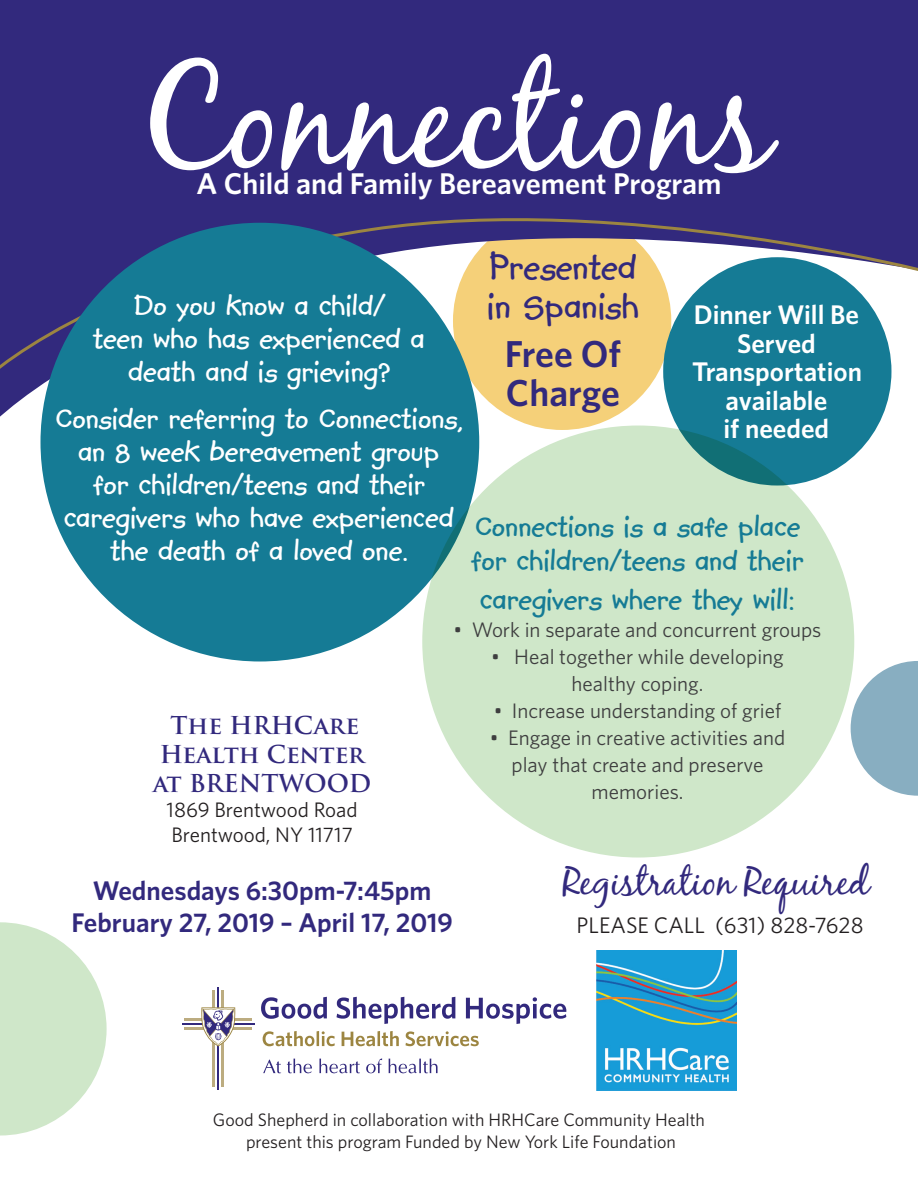
<style>
.page{position:relative;width:918px;height:1188px;background:#fff}
.page>*{position:absolute;margin:0;border:0;box-sizing:border-box;transform-origin:0 0}
.t1{font:145.5px "Black Jack";color:#fff}
.t2{font:700 40.5px/39px "Kidprint";color:#32297d}
.t3{font:39px "Black Jack";color:#32297d}
.t4{font:600 37.5px/39px "Whitney";color:#32297d}
.t5{font:700 33px/33px "Kidprint";color:#fff;text-align:center}
.t6{font:700 33px/34.5px "Kidprint";color:#157b95}
.t7{font:600 30px "Whitney";color:#fff}
.t8{font:600 27px "Whitney";color:#32297d}
.t9{font:600 27px/28.5px "Whitney";color:#fff;text-align:center}
.t10{font:700 24px "Trajan Pro";color:#32297d}
.t11{font:22.5px "Whitney";color:#231f20}
.t12{font:21px/27px "Whitney";color:#3e3e3f;text-align:center}
.t13{font:21px "Whitney";color:#231f20}
.t14{font:18px "Whitney";color:#231f20}
</style>
<div class="page">
<div style="left:0;top:0;width:918px;height:429px;background:#32297d"></div>
<svg style="left:0;top:189px;width:918px;height:198px"></svg>
<svg style="left:851px;top:661px;width:67px;height:135px"></svg>
<svg style="left:0;top:922px;width:107px;height:214px"></svg>
<div style="left:40px;top:223px;width:439px;height:439px;background:#157b95;border-radius:50%"></div>
<div style="left:663px;top:257px;width:228px;height:229px;background:#157b95;border-radius:50%"></div>
<div style="left:422px;top:426px;width:432px;height:432px;background:#cfe7c9;border-radius:50%"></div>
<svg style="left:263px;top:1060px;width:18px;height:13px"></svg>
<svg style="left:287px;top:1059px;width:25px;height:14px"></svg>
<svg style="left:319px;top:1059px;width:41px;height:14px"></svg>
<svg style="left:366px;top:1058px;width:16px;height:15px"></svg>
<svg style="left:389px;top:1059px;width:49px;height:14px"></svg>
<svg style="left:263px;top:1031px;width:72px;height:15px"></svg>
<svg style="left:342px;top:1031px;width:57px;height:15px"></svg>
<svg style="left:406px;top:1031px;width:73px;height:15px"></svg>
<svg style="left:261px;top:997px;width:66px;height:22px"></svg>
<svg style="left:337px;top:997px;width:118px;height:27px"></svg>
<svg style="left:466px;top:997px;width:100px;height:27px"></svg>
<hr style="left:185px;top:1019px;width:66px;height:1px;background:#bcac80">
<hr style="left:185px;top:1028px;width:66px;height:1px;background:#bcac80">
<hr style="left:213px;top:990px;width:2px;height:96px;background:#bcac80">
<hr style="left:222px;top:990px;width:2px;height:96px;background:#bcac80">
<hr style="left:217px;top:987px;width:2px;height:102px;background:#32297d">
<hr style="left:182px;top:1023px;width:72px;height:2px;background:#32297d">
<svg style="left:201px;top:1007px;width:35px;height:39px"></svg>
<img style="left:596px;top:950px;width:140px;height:141px">
<p class="t1" style="left:140px;top:30px;width:634px">Connections</p>
<p class="t7" style="left:196px;top:166px;width:527px">A Child and Family Bereavement Program</p>
<p class="t2" style="left:487px;top:247px;width:154px">Presented in Spanish</p>
<p class="t4" style="left:505px;top:333px;width:117px">Free Of<br>Charge</p>
<p class="t5" style="left:93px;top:289px;width:333px">Do you know a child/<br>teen who has experienced a death and is grieving?</p>
<p class="t5" style="left:55px;top:402px;width:410px">Consider referring to Connections, an 8 week bereavement group<br>for children/teens and their caregivers who have experienced the death of a loved one.</p>
<p class="t9" style="left:694px;top:300px;width:167px">Dinner Will Be<br>Served</p>
<p class="t9" style="left:692px;top:357px;width:171px">Transportation available</p>
<p class="t9" style="left:724px;top:414px;width:107px">if needed</p>
<p class="t6" style="left:471px;top:509px;width:334px">Connections is a safe place for children/teens and their</p>
<p class="t6" style="left:480px;top:582px;width:317px">caregivers where they will:</p>
<p class="t12" style="left:454px;top:616px;width:369px">• Work in separate and concurrent groups</p>
<p class="t12" style="left:491px;top:643px;width:294px">• Heal together while developing healthy coping.</p>
<p class="t12" style="left:494px;top:697px;width:289px">• Increase understanding of grief</p>
<p class="t12" style="left:490px;top:724px;width:297px">• Engage in creative activities and play that create and preserve memories.</p>
<p class="t10" style="left:170px;top:711px;width:190px">The HRHCare</p>
<p class="t10" style="left:160px;top:739px;width:206px">Health Center</p>
<p class="t10" style="left:153px;top:768px;width:220px">at BRENTWOOD</p>
<p class="t13" style="left:167px;top:797px;width:193px">1869 Brentwood Road</p>
<p class="t13" style="left:171px;top:823px;width:183px">Brentwood, NY 11717</p>
<p class="t8" style="left:93px;top:874px;width:340px">Wednesdays 6:30pm-7:45pm</p>
<p class="t8" style="left:72px;top:907px;width:383px">February 27, 2019 – April 17, 2019</p>
<p class="t3" style="left:563px;top:858px;width:308px">Registration Required</p>
<p class="t11" style="left:577px;top:912px;width:288px">PLEASE CALL (631) 828-7628</p>
<p class="t14" style="left:213px;top:1109px;width:494px">Good Shepherd in collaboration with HRHCare Community Health</p>
<p class="t14" style="left:246px;top:1131px;width:432px">present this program Funded by New York Life Foundation</p>
</div>
